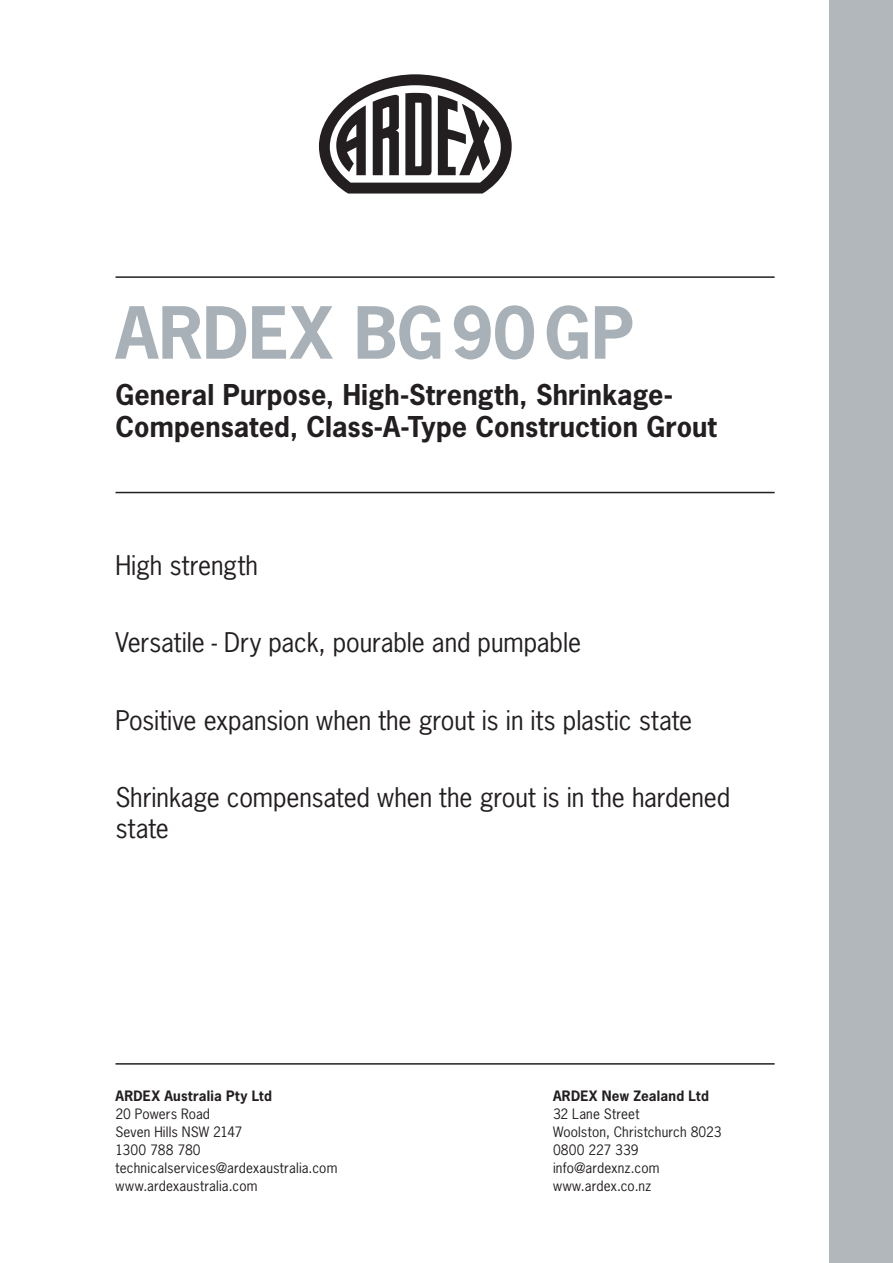
<style>
.page{position:relative;width:893px;height:1263px;background:#fff}
.page>*{position:absolute;margin:0;border:0;box-sizing:border-box;transform-origin:0 0}
.t1{font:700 67.5px "News Gothic Std";letter-spacing:.005em;color:#a8b1b7}
.t2{font:700 27px/32.4px "News Gothic Std";letter-spacing:.005em;color:#231f20}
.t3{font:25.5px/30.6px "News Gothic Std";letter-spacing:-.005em;color:#231f20}
.t4{font:13.5px "News Gothic Std";letter-spacing:.01em;color:#231f20}
.t5{font:700 13.5px "News Gothic Std";letter-spacing:.02em;color:#231f20}
</style>
<div class="page">
<svg style="left:319px;top:74px;width:193px;height:120px"></svg>
<hr style="left:116px;top:276px;width:659px;height:2px;background:#231f20">
<hr style="left:116px;top:492px;width:659px;height:1px;background:#231f20">
<hr style="left:116px;top:1063px;width:659px;height:1px;background:#231f20">
<div style="left:829px;top:0;width:64px;height:1263px;background:#b2b7bb"></div>
<p class="t1" style="left:116px;top:288px;width:520px">ARDEX BG90GP</p>
<p class="t2" style="left:116px;top:378px;width:603px">General Purpose, High-Strength, Shrinkage-<br>Compensated, Class-A-Type Construction Grout</p>
<p class="t3" style="left:116px;top:550px;width:144px">High strength</p>
<p class="t3" style="left:116px;top:627px;width:467px">Versatile - Dry pack, pourable and pumpable</p>
<p class="t3" style="left:116px;top:704px;width:578px">Positive expansion when the grout is in its plastic state</p>
<p class="t3" style="left:116px;top:782px;width:616px">Shrinkage compensated when the grout is in the hardened state</p>
<p class="t5" style="left:116px;top:1087px;width:158px">ARDEX Australia Pty Ltd</p>
<p class="t4" style="left:116px;top:1105px;width:96px">20 Powers Road</p>
<p class="t4" style="left:116px;top:1123px;width:128px">Seven Hills NSW 2147</p>
<p class="t4" style="left:116px;top:1141px;width:87px">1300 788 780</p>
<p class="t4" style="left:116px;top:1159px;width:223px">technicalservices@ardexaustralia.com</p>
<p class="t4" style="left:116px;top:1177px;width:144px">www.ardexaustralia.com</p>
<p class="t5" style="left:553px;top:1087px;width:157px">ARDEX New Zealand Ltd</p>
<p class="t4" style="left:553px;top:1105px;width:88px">32 Lane Street</p>
<p class="t4" style="left:553px;top:1123px;width:170px">Woolston, Christchurch 8023</p>
<p class="t4" style="left:553px;top:1141px;width:87px">0800 227 339</p>
<p class="t4" style="left:553px;top:1159px;width:108px">info@ardexnz.com</p>
<p class="t4" style="left:553px;top:1177px;width:100px">www.ardex.co.nz</p>
</div>
